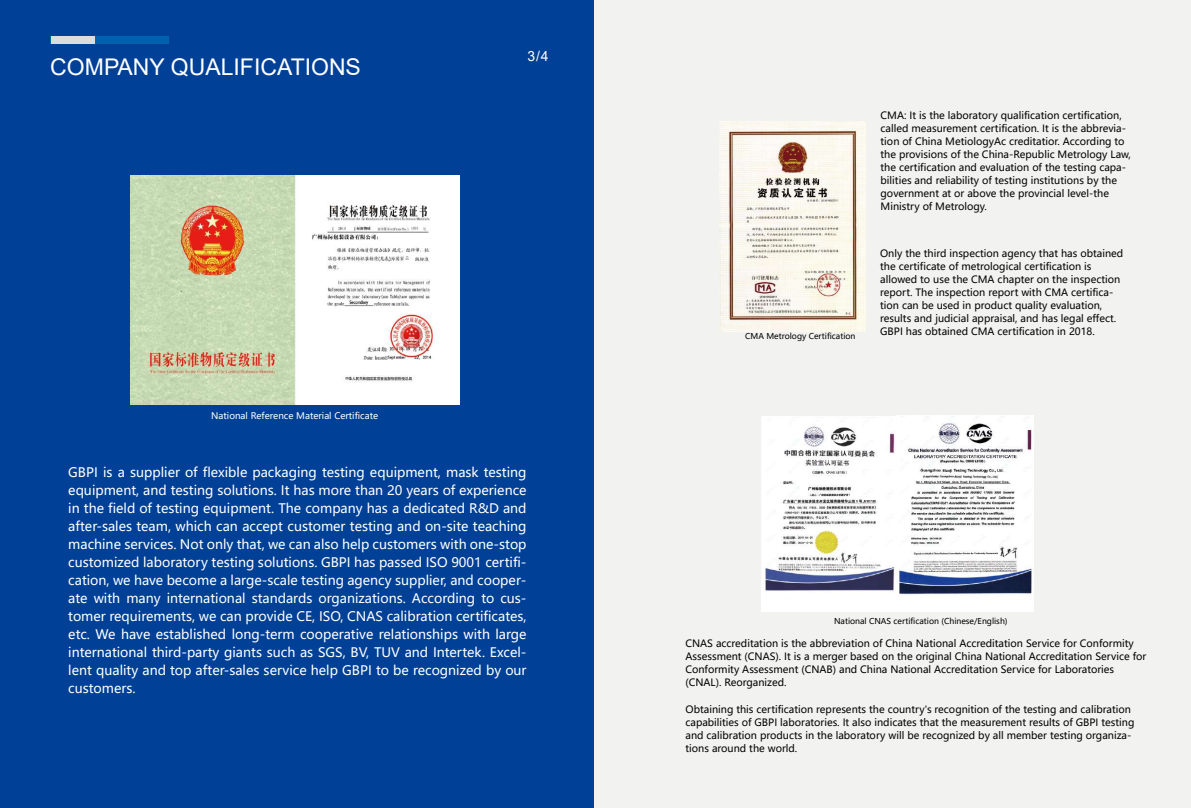
<style>
.page{position:relative;width:1191px;height:808px;background:#fff}
.page>*{position:absolute;margin:0;border:0;box-sizing:border-box;transform-origin:0 0}
.t1{font:23px "Arial";color:#fff}
.t2{font:14px "Arial";color:#fff}
.t3{font:13px/18px "Microsoft Ya Hei";color:#fff;text-align:justify}
.t4{font:10px/13px "Microsoft Ya Hei";color:#000}
.t5{font:9px "Microsoft Ya Hei";color:#fff}
.t6{font:8px "Microsoft Ya Hei";color:#000}
</style>
<div class="page">
<div style="left:0;top:0;width:595px;height:808px;background:#004097"></div>
<img style="left:130px;top:176px;width:329px;height:229px">
<div style="left:595px;top:0;width:596px;height:808px;background:#f2f2f1"></div>
<img style="left:762px;top:416px;width:272px;height:196px">
<img style="left:719px;top:121px;width:147px;height:211px">
<div style="left:51px;top:37px;width:118px;height:7px;background:#0061ae"></div>
<div style="left:51px;top:37px;width:44px;height:7px;background:#dbdcdc"></div>
<h1 class="t1" style="left:50px;top:51px;width:312px">COMPANY QUALIFICATIONS</h1>
<p class="t5" style="left:211px;top:410px;width:168px">National Reference Material Certificate</p>
<h2 class="t2" style="left:527px;top:47px;width:23px">3/4</h2>
<p class="t3" style="left:68px;top:463px;width:460px">GBPI is a supplier of flexible packaging testing equipment, mask testing equipment, and testing solutions. It has more than 20 years of experience in the field of testing equipment. The company has a dedicated R&amp;D and after-sales team, which can accept customer testing and on-site teaching machine services. Not only that, we can also help customers with one-stop customized laboratory testing solutions. GBPI has passed ISO 9001 certifi&shy;cation, we have become a large-scale testing agency supplier, and cooper&shy;ate with many international standards organizations. According to cus&shy;tomer requirements, we can provide CE, ISO, CNAS calibration certificates, etc. We have established long-term cooperative relationships with large international third-party giants such as SGS, BV, TUV and Intertek. Excel&shy;lent quality and top after-sales service help GBPI to be recognized by our customers.</p>
<p class="t6" style="left:745px;top:331px;width:112px">CMA Metrology Certification</p>
<p class="t4" style="left:880px;top:109px;width:252px">CMA: It is the laboratory qualification certification, called measurement certification. It is the abbrevia&shy;tion of China MetiologyAc creditatior. According to the provisions of the China-Republic Metrology Law, the certification and evaluation of the testing capa&shy;bilities and reliability of testing institutions by the government at or above the provincial level-the Ministry of Metrology.</p>
<p class="t4" style="left:880px;top:246px;width:245px">Only the third inspection agency that has obtained the certificate of metrological certification is allowed to use the CMA chapter on the inspection report. The inspection report with CMA certifica&shy;tion can be used in product quality evaluation, results and judicial appraisal, and has legal effect.<br>GBPI has obtained CMA certification in 2018.</p>
<p class="t6" style="left:834px;top:616px;width:175px">National CNAS certification (Chinese/English)</p>
<p class="t4" style="left:685px;top:636px;width:462px">CNAS accreditation is the abbreviation of China National Accreditation Service for Conformity Assessment (CNAS). It is a merger based on the original China National Accreditation Service for Conformity Assessment (CNAB) and China National Accreditation Service for Laboratories (CNAL). Reorganized.</p>
<p class="t4" style="left:685px;top:702px;width:450px">Obtaining this certification represents the country's recognition of the testing and calibration capabilities of GBPI laboratories. It also indicates that the measurement results of GBPI testing and calibration products in the laboratory will be recognized by all member testing organiza&shy;tions around the world.</p>
</div>
